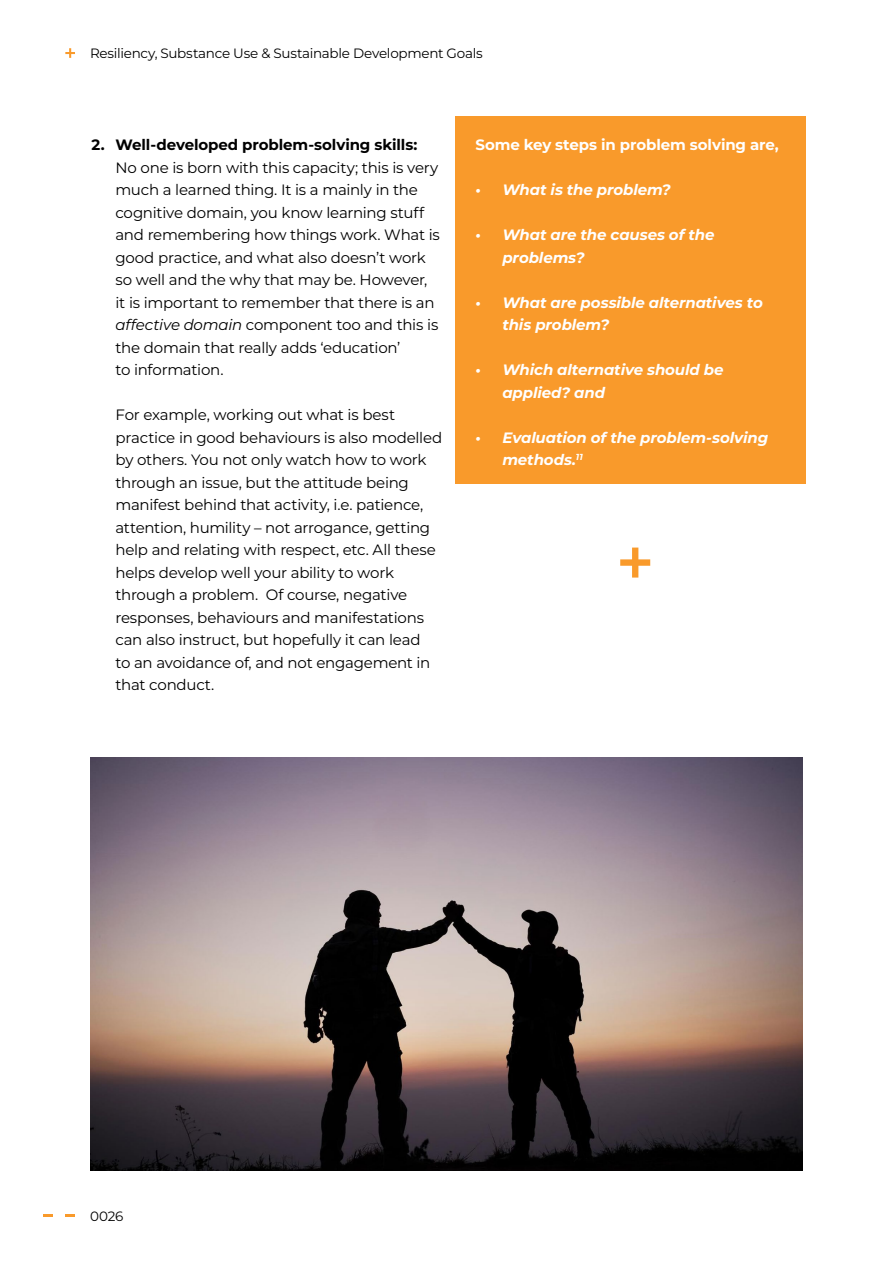
<style>
.page{position:relative;width:893px;height:1263px;background:#fff}
.page>*{position:absolute;margin:0;border:0;box-sizing:border-box;transform-origin:0 0}
.t1{font:15px/22.5px "Montserrat";letter-spacing:-.015em;color:#000}
.t2{font:italic 700 15px/22.5px "Montserrat";letter-spacing:-.01em;color:#fff}
.t3{font:700 15px "Montserrat";letter-spacing:-.005em;color:#000}
.t4{font:700 15px "Montserrat";letter-spacing:-.01em;color:#fff}
.t5{font:13.5px "Montserrat";letter-spacing:-.02em;color:#000}
.s1{font-style:italic}
</style>
<div class="page">
<svg style="left:65px;top:48px;width:10px;height:10px"></svg>
<svg style="left:43px;top:1214px;width:9px;height:3px"></svg>
<svg style="left:65px;top:1214px;width:10px;height:3px"></svg>
<div style="left:455px;top:116px;width:351px;height:368px;background:#f99a2b"></div>
<svg style="left:620px;top:548px;width:30px;height:30px"></svg>
<img style="left:90px;top:758px;width:713px;height:412px">
<p class="t5" style="left:90px;top:44px;width:394px">Resiliency, Substance Use &amp; Sustainable Development Goals</p>
<p class="t3" style="left:91px;top:134px;width:15px">2.</p>
<p class="t4" style="left:475px;top:134px;width:305px">Some key steps in problem solving are,</p>
<p class="t2" style="left:475px;top:178px;width:197px">• What is the problem?</p>
<p class="t2" style="left:502px;top:223px;width:214px;text-indent:-27px">• What are the causes of the problems?</p>
<p class="t2" style="left:502px;top:290px;width:262px;text-indent:-27px">• What are possible alternatives to this problem?</p>
<p class="t2" style="left:502px;top:358px;width:223px;text-indent:-27px">• Which alternative should be applied? and</p>
<p class="t2" style="left:502px;top:425px;width:267px;text-indent:-27px">• Evaluation of the problem-solving methods.<sup>11</sup></p>
<p class="t3" style="left:115px;top:134px;width:303px">Well-developed problem-solving skills:</p>
<p class="t1" style="left:115px;top:155px;width:326px">No one is born with this capacity; this is very much a learned thing. It is a mainly in the cognitive domain, you know learning stuff and remembering how things work. What is good practice, and what also doesn’t work so well and the why that may be. However, it is important to remember that there is an <span class="s1">affective domain</span> component too and this is the domain that really adds ‘education’<br>to information.</p>
<p class="t1" style="left:115px;top:403px;width:328px">For example, working out what is best practice in good behaviours is also modelled by others. You not only watch how to work through an issue, but the attitude being manifest behind that activity, i.e. patience, attention, humility – not arrogance, getting help and relating with respect, etc. All these helps develop well your ability to work through a problem. Of course, negative responses, behaviours and manifestations can also instruct, but hopefully it can lead<br>to an avoidance of, and not engagement in that conduct.</p>
<p class="t5" style="left:90px;top:1206px;width:35px">0026</p>
</div>
